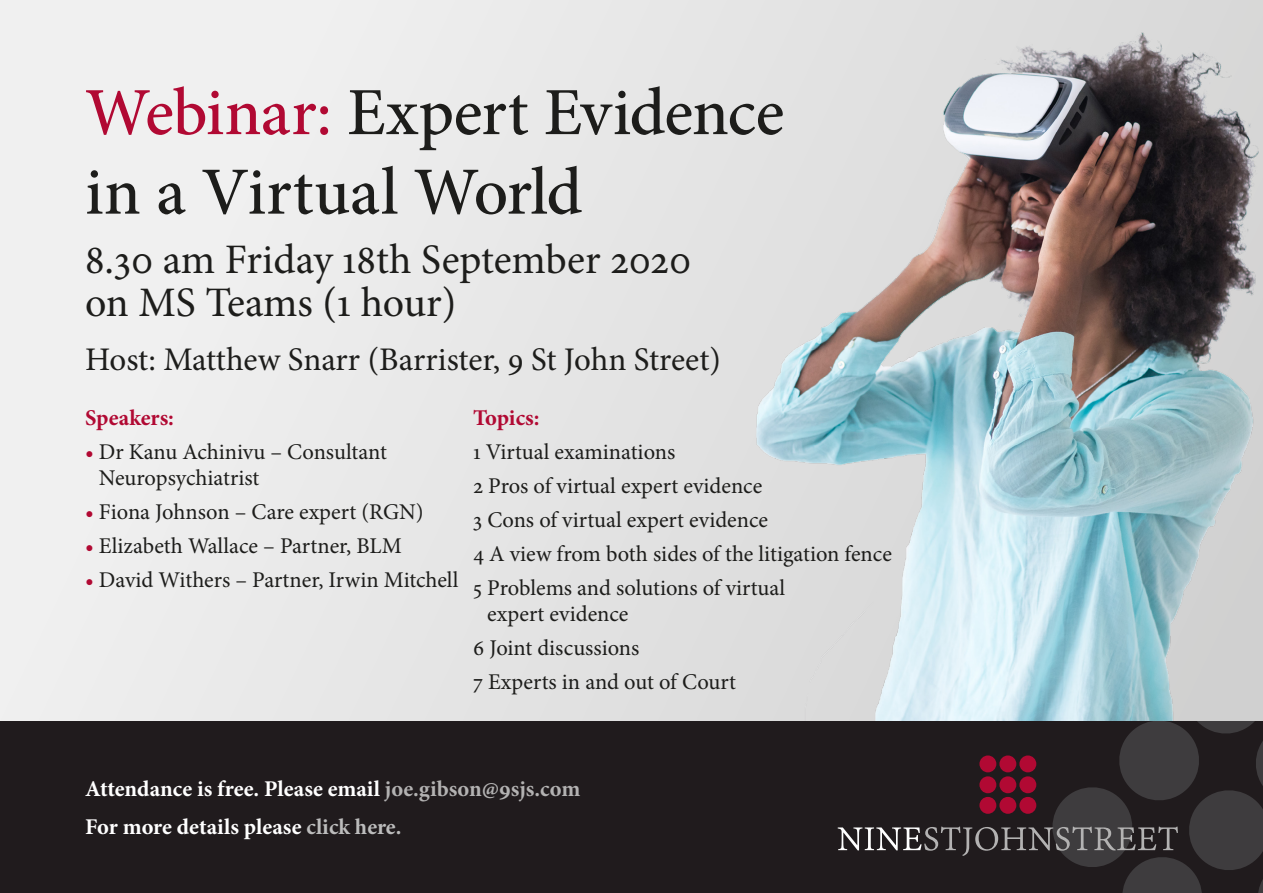
<style>
.page{position:relative;width:1263px;height:893px;background:#fff}
.page>*{position:absolute;margin:0;border:0;box-sizing:border-box;transform-origin:0 0}
.t1{font:500 67.5px/79.5px "Minion Pro";letter-spacing:-.015em;color:#1d1d1b}
.t2{font:42px/42.8px "Minion Pro";color:#1d1d1b}
.t3{font:33px "Minion Pro";letter-spacing:-.005em;color:#1d1d1b}
.t4{font:22.5px/34px "Minion Pro";color:#1d1d1b}
.t5{font:700 22.5px/38.2px "Minion Pro";color:#fff}
.t6{font:700 22.5px "Minion Pro";color:#b10933}
.s1{color:#b10933}
.s2{color:#b3b2b2}
.s3{color:#bcbcbc}
</style>
<div class="page">
<div style="left:0;top:0;width:1263px;height:803px;background:#eaeaea"></div>
<img style="left:736px;top:10px;width:527px;height:712px">
<div style="left:0;top:722px;width:1263px;height:171px;background:#201b1d"></div>
<svg style="left:838px;top:722px;width:425px;height:171px"></svg>
<h1 class="t1" style="left:85px;top:73px;width:701px"><span class="s1">Webinar:</span> Expert Evidence in a Virtual World</h1>
<h2 class="t2" style="left:85px;top:239px;width:608px">8.30 am Friday 18th September 2020 on MS Teams (1 hour)</h2>
<h3 class="t3" style="left:85px;top:337px;width:637px">Host: Matthew Snarr (Barrister, 9 St John Street)</h3>
<p class="t6" style="left:85px;top:402px;width:90px">Speakers:</p>
<p class="t4" style="left:99px;top:439px;width:289px;line-height:25.5px;text-indent:-14px"><span class="s1">•</span> Dr Kanu Achinivu – Consultant<br>Neuropsychiatrist</p>
<p class="t4" style="left:85px;top:494px;width:340px"><span class="s1">•</span> Fiona Johnson – Care expert (RGN)</p>
<p class="t4" style="left:85px;top:528px;width:318px"><span class="s1">•</span> Elizabeth Wallace – Partner, BLM</p>
<p class="t4" style="left:85px;top:562px;width:375px"><span class="s1">•</span> David Withers – Partner, Irwin Mitchell</p>
<p class="t6" style="left:473px;top:402px;width:68px">Topics:</p>
<p class="t4" style="left:473px;top:435px;width:420px">1 Virtual examinations<br>2 Pros of virtual expert evidence<br>3 Cons of virtual expert evidence<br>4 A view from both sides of the litigation fence 5 Problems and solutions of virtual</p>
<p class="t4" style="left:473px;top:596px;width:264px;text-indent:14px">expert evidence<br>6 Joint discussions<br>7 Experts in and out of Court</p>
<p class="t5" style="left:85px;top:770px;width:497px">Attendance is free. Please email <span class="s2">joe.gibson@9sjs.com<br></span>For more details please <span class="s3">click here.</span></p>
</div>
